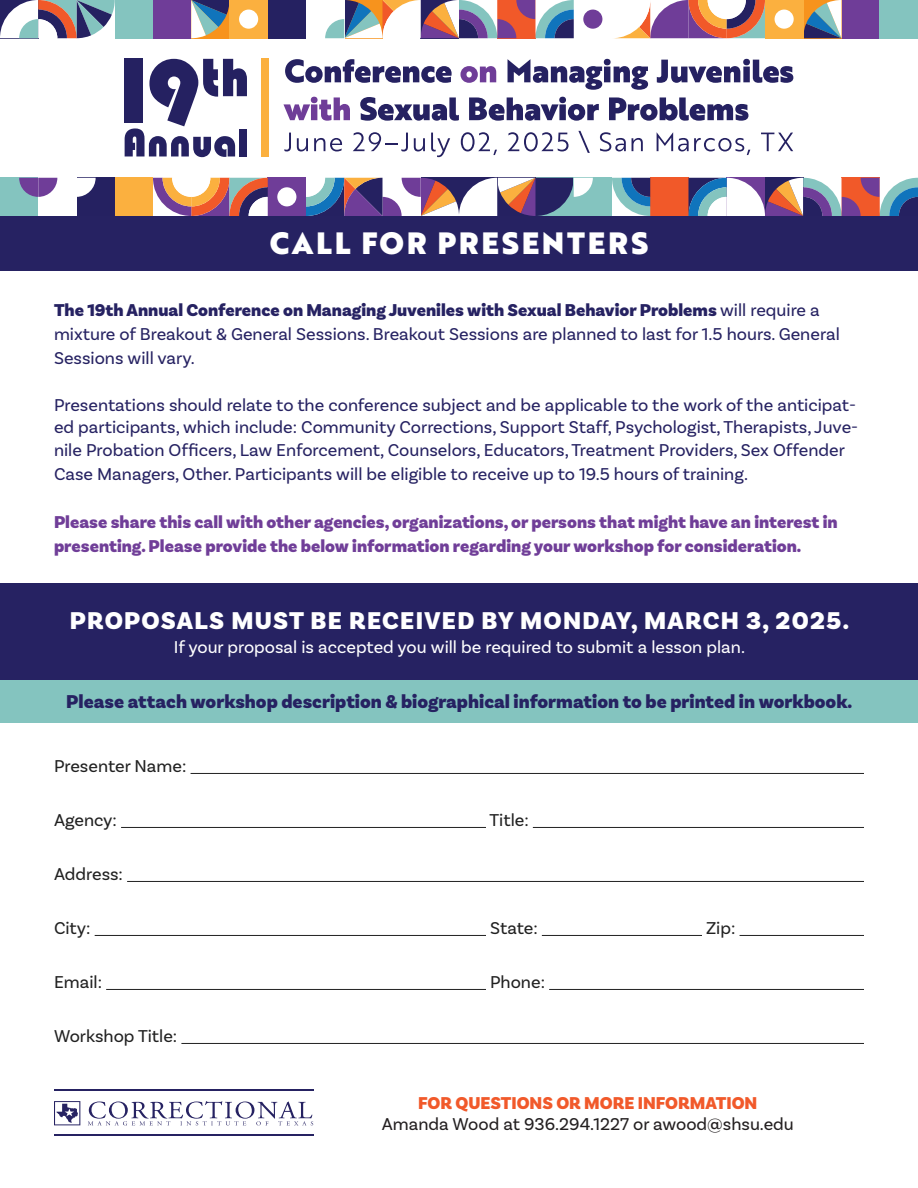
<style>
.page{position:relative;width:918px;height:1188px;background:#fff}
.page>*{position:absolute;margin:0;border:0;box-sizing:border-box;transform-origin:0 0}
.t1{font:30px "Brother 1816 Black";letter-spacing:.09em;color:#fff}
.t2{font:900 25.5px "Basic Sans";letter-spacing:.05em;color:#fff}
.t3{font:900 19.5px "Basic Sans";color:#262262}
.t4{font:18px/23px "Basic Sans";color:#262262}
.t5{font:900 18px/24px "Basic Sans";color:#703e98}
.t6{font:18px "Basic Sans";color:#212121}
.t7{font:18px "Basic Sans";color:#fff}
.t8{font:18px "Basic Sans";color:#231f20}
.t9{font:900 18px "Basic Sans";color:#f1592a}
.s1{font-weight:900}
</style>
<div class="page">
<hr style="left:191px;top:773px;width:673px;height:1px;background:#212121">
<hr style="left:121px;top:827px;width:365px;height:1px;background:#212121">
<hr style="left:533px;top:827px;width:331px;height:1px;background:#212121">
<hr style="left:127px;top:881px;width:737px;height:1px;background:#212121">
<hr style="left:95px;top:935px;width:391px;height:1px;background:#212121">
<hr style="left:542px;top:935px;width:160px;height:1px;background:#212121">
<hr style="left:740px;top:935px;width:124px;height:1px;background:#212121">
<hr style="left:106px;top:989px;width:380px;height:1px;background:#212121">
<hr style="left:549px;top:989px;width:315px;height:1px;background:#212121">
<hr style="left:181px;top:1043px;width:683px;height:1px;background:#212121">
<div style="left:0;top:583px;width:918px;height:97px;background:#262262"></div>
<div style="left:0;top:216px;width:918px;height:55px;background:#262262"></div>
<svg style="left:54px;top:1101px;width:26px;height:24px"></svg>
<svg style="left:88px;top:1101px;width:225px;height:24px"></svg>
<hr style="left:54px;top:1089px;width:259px;height:2px;background:#262262">
<hr style="left:54px;top:1135px;width:259px;height:1px;background:#262262">
<div style="left:0;top:680px;width:918px;height:43px;background:#84c4bf"></div>
<div style="left:268px;top:0;width:38px;height:38px;background:#252161"></div>
<div style="left:153px;top:0;width:38px;height:38px;background:#6f3d98"></div>
<div style="left:115px;top:0;width:38px;height:38px;background:#84c4bf"></div>
<div style="left:191px;top:0;width:39px;height:38px;background:#fbb03f"></div>
<svg style="left:191px;top:0;width:38px;height:38px"></svg>
<div style="left:230px;top:0;width:38px;height:38px;background:#fbb03f"></div>
<div style="left:239px;top:10px;width:19px;height:19px;background:#fff;border-radius:50%"></div>
<svg style="left:0;top:0;width:115px;height:38px"></svg>
<div style="left:583px;top:10px;width:19px;height:19px;background:#6f3d98;border-radius:50%"></div>
<svg style="left:617px;top:0;width:148px;height:38px"></svg>
<svg style="left:325px;top:0;width:249px;height:38px"></svg>
<div style="left:842px;top:0;width:38px;height:38px;background:#6f3d98"></div>
<div style="left:880px;top:0;width:38px;height:38px;background:#84c4bf"></div>
<svg style="left:803px;top:0;width:39px;height:38px"></svg>
<div style="left:765px;top:0;width:38px;height:38px;background:#fbb03f"></div>
<div style="left:775px;top:10px;width:19px;height:19px;background:#fff;border-radius:50%"></div>
<div style="left:650px;top:178px;width:38px;height:38px;background:#f15929"></div>
<div style="left:574px;top:178px;width:38px;height:38px;background:#84c4bf"></div>
<svg style="left:612px;top:178px;width:38px;height:38px"></svg>
<div style="left:115px;top:178px;width:38px;height:38px;background:#fbb03f"></div>
<div style="left:0;top:178px;width:38px;height:38px;background:#84c4bf"></div>
<div style="left:76px;top:178px;width:39px;height:38px;background:#252161"></div>
<svg style="left:76px;top:178px;width:20px;height:19px"></svg>
<svg style="left:19px;top:178px;width:38px;height:19px"></svg>
<div style="left:268px;top:178px;width:38px;height:38px;background:#6f3d98"></div>
<div style="left:277px;top:187px;width:19px;height:19px;background:#fff;border-radius:50%"></div>
<svg style="left:153px;top:178px;width:115px;height:38px"></svg>
<svg style="left:306px;top:178px;width:287px;height:38px"></svg>
<svg style="left:688px;top:178px;width:230px;height:38px"></svg>
<svg style="left:285px;top:59px;width:167px;height:24px"></svg>
<svg style="left:460px;top:66px;width:36px;height:17px"></svg>
<svg style="left:508px;top:59px;width:140px;height:31px"></svg>
<svg style="left:657px;top:59px;width:136px;height:24px"></svg>
<svg style="left:283px;top:97px;width:67px;height:24px"></svg>
<svg style="left:360px;top:97px;width:99px;height:24px"></svg>
<svg style="left:469px;top:97px;width:130px;height:24px"></svg>
<svg style="left:609px;top:97px;width:139px;height:24px"></svg>
<svg style="left:284px;top:133px;width:7px;height:18px"></svg>
<svg style="left:297px;top:138px;width:11px;height:13px"></svg>
<svg style="left:314px;top:138px;width:28px;height:13px"></svg>
<svg style="left:353px;top:132px;width:55px;height:19px"></svg>
<svg style="left:414px;top:138px;width:11px;height:13px"></svg>
<svg style="left:431px;top:133px;width:19px;height:24px"></svg>
<svg style="left:461px;top:132px;width:36px;height:23px"></svg>
<svg style="left:508px;top:132px;width:61px;height:19px"></svg>
<svg style="left:578px;top:131px;width:12px;height:22px"></svg>
<svg style="left:600px;top:132px;width:26px;height:19px"></svg>
<svg style="left:632px;top:138px;width:11px;height:13px"></svg>
<svg style="left:657px;top:132px;width:93px;height:23px"></svg>
<svg style="left:761px;top:133px;width:32px;height:18px"></svg>
<svg style="left:125px;top:59px;width:122px;height:98px"></svg>
<div style="left:239px;top:129px;width:8px;height:27px;background:#252161"></div>
<div style="left:261px;top:59px;width:8px;height:98px;background:#fbb03f"></div>
<p class="t1" style="left:270px;top:220px;width:380px">CALL FOR PRESENTERS</p>
<p class="t4" style="left:54px;top:298px;width:787px;line-height:24px"><span class="s1">The 19th Annual Conference on Managing Juveniles with Sexual Behavior Problems</span> will require a mixture of Breakout &amp; General Sessions. Breakout Sessions are planned to last for 1.5 hours. General<br>Sessions will vary.</p>
<p class="t4" style="left:54px;top:393px;width:806px">Presentations should relate to the conference subject and be applicable to the work of the anticipat&shy;ed participants, which include: Community Corrections, Support Staff, Psychologist, Therapists, Juve&shy;nile Probation Officers, Law Enforcement, Counselors, Educators, Treatment Providers, Sex Offender Case Managers, Other. Participants will be eligible to receive up to 19.5 hours of training.</p>
<p class="t5" style="left:54px;top:510px;width:785px">Please share this call with other agencies, organizations, or persons that might have an interest in presenting. Please provide the below information regarding your workshop for consideration.</p>
<p class="t2" style="left:70px;top:605px;width:781px">PROPOSALS MUST BE RECEIVED BY MONDAY, MARCH 3, 2025.</p>
<p class="t7" style="left:174px;top:637px;width:573px">If your proposal is accepted you will be required to submit a lesson plan.</p>
<p class="t3" style="left:66px;top:689px;width:788px">Please attach workshop description &amp; biographical information to be printed in workbook.</p>
<p class="t6" style="left:54px;top:755px;width:134px">Presenter Name:</p>
<p class="t6" style="left:54px;top:809px;width:64px">Agency:</p>
<p class="t6" style="left:490px;top:809px;width:41px">Title:</p>
<p class="t6" style="left:54px;top:863px;width:71px">Address:</p>
<p class="t6" style="left:54px;top:917px;width:38px">City:</p>
<p class="t6" style="left:490px;top:917px;width:49px">State:</p>
<p class="t6" style="left:706px;top:917px;width:31px">Zip:</p>
<p class="t6" style="left:54px;top:971px;width:50px">Email:</p>
<p class="t6" style="left:490px;top:971px;width:56px">Phone:</p>
<p class="t6" style="left:54px;top:1025px;width:125px">Workshop Title:</p>
<p class="t9" style="left:418px;top:1092px;width:341px">FOR QUESTIONS OR MORE INFORMATION</p>
<p class="t8" style="left:382px;top:1113px;width:414px">Amanda Wood at 936.294.1227 or awood@shsu.edu</p>
</div>
